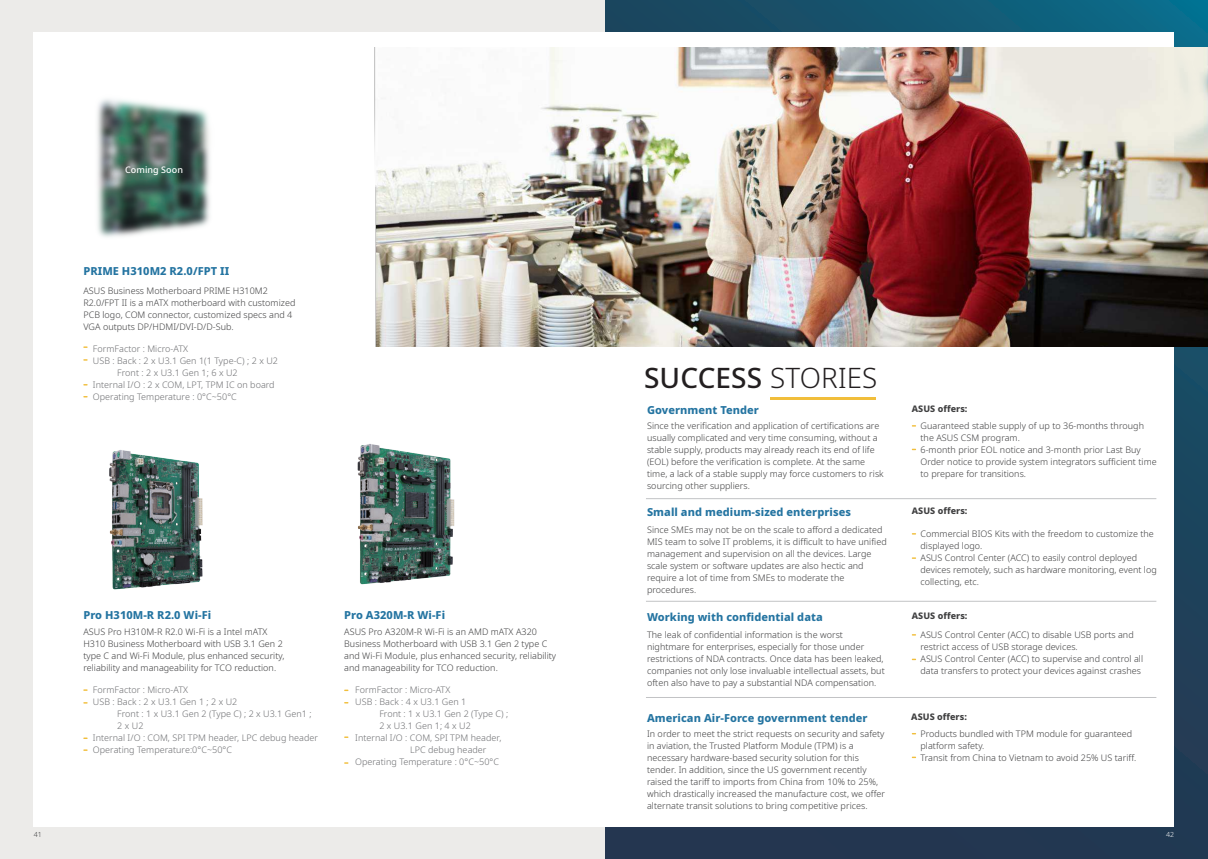
<style>
.page{position:relative;width:1208px;height:859px;background:#fff}
.page>*{position:absolute;margin:0;border:0;box-sizing:border-box;transform-origin:0 0}
.t1{font:500 28px "Noto Sans";letter-spacing:.005em;color:#231f20}
.t2{font:800 11px "Noto Sans";letter-spacing:.005em;color:#2474a1}
.t3{font:300 9px/12px "Noto Sans";letter-spacing:.005em;color:#3e3e3f}
.t4{font:300 9px "Noto Sans";letter-spacing:.005em;color:#6c6d70}
.t5{font:800 9px "Noto Sans";letter-spacing:.005em;color:#3e3e3f}
.t6{font:500 9px "Noto Sans";letter-spacing:.005em;color:#fff}
.t7{font:300 7px "Noto Sans";color:#3e3e3f}
.t8{font:300 7px "Noto Sans";color:#fff}
.s1{font-weight:300}
</style>
<div class="page">
<svg style="left:604px;top:0;width:604px;height:859px;background:#1b4660"></svg>
<div style="left:0;top:0;width:604px;height:859px;background:#ecebe9"></div>
<div style="left:34px;top:32px;width:1140px;height:795px;background:#fff"></div>
<img style="left:109px;top:450px;width:94px;height:140px">
<img style="left:357px;top:444px;width:98px;height:141px">
<hr style="left:770px;top:397px;width:105px;height:3px;background:#f1be3b">
<img style="left:97px;top:99px;width:113px;height:138px">
<hr style="left:646px;top:498px;width:510px;height:1px;background:#c2c3c5">
<hr style="left:646px;top:601px;width:510px;height:1px;background:#c2c3c5">
<hr style="left:646px;top:697px;width:510px;height:1px;background:#c2c3c5">
<img style="left:375px;top:47px;width:833px;height:300px">
<p class="t6" style="left:125px;top:163px;width:59px">Coming Soon</p>
<p class="t2" style="left:83px;top:263px;width:147px">PRIME H310M2 R2.0/FPT II</p>
<p class="t3" style="left:83px;top:285px;width:214px">ASUS Business Motherboard PRIME H310M2<br>R2.0/FPT II is a mATX motherboard with customized PCB logo, COM connector, customized specs and 4<br>VGA outputs DP/HDMI/DVI-D/D-Sub.</p>
<p class="t4" style="left:93px;top:342px;width:97px">FormFactor : Micro-ATX</p>
<p class="t4" style="left:93px;top:354px;width:187px">USB : Back : 2 x U3.1 Gen 1(1 Type-C) ; 2 x U2</p>
<p class="t4" style="left:117px;top:366px;width:122px">Front : 2 x U3.1 Gen 1; 6 x U2</p>
<p class="t4" style="left:93px;top:378px;width:183px">Internal I/O : 2 x COM, LPT, TPM IC on board</p>
<p class="t4" style="left:93px;top:390px;width:145px">Operating Temperature : 0°C~50°C</p>
<p class="t7" style="left:34px;top:830px;width:10px">41</p>
<p class="t2" style="left:83px;top:607px;width:129px">Pro H310M-R R2.0 Wi-Fi</p>
<p class="t2" style="left:344px;top:607px;width:102px">Pro A320M-R Wi-Fi</p>
<p class="t3" style="left:83px;top:626px;width:203px">ASUS Pro H310M-R R2.0 Wi-Fi is a Intel mATX H310 Business Motherboard with USB 3.1 Gen 2 type C and Wi-Fi Module, plus enhanced security, reliability and manageability for TCO reduction.</p>
<p class="t4" style="left:93px;top:684px;width:97px">FormFactor : Micro-ATX</p>
<p class="t4" style="left:93px;top:696px;width:146px">USB : Back : 2 x U3.1 Gen 1 ; 2 x U2</p>
<p class="t4" style="left:117px;top:708px;width:196px">Front : 1 x U3.1 Gen 2 (Type C) ; 2 x U3.1 Gen1 ;</p>
<p class="t4" style="left:117px;top:720px;width:28px">2 x U2</p>
<p class="t4" style="left:93px;top:732px;width:227px">Internal I/O : COM, SPI TPM header, LPC debug header</p>
<p class="t4" style="left:93px;top:744px;width:141px">Operating Temperature:0°C~50°C</p>
<p class="t3" style="left:344px;top:626px;width:213px">ASUS Pro A320M-R Wi-Fi is an AMD mATX A320<br>Business Motherboard with USB 3.1 Gen 2 type C and Wi-Fi Module, plus enhanced security, reliability and manageability for TCO reduction.</p>
<p class="t4" style="left:355px;top:684px;width:97px">FormFactor : Micro-ATX</p>
<p class="t4" style="left:355px;top:696px;width:113px">USB : Back : 4 x U3.1 Gen 1</p>
<p class="t4" style="left:379px;top:708px;width:130px">Front : 1 x U3.1 Gen 2 (Type C) ;</p>
<p class="t4" style="left:379px;top:720px;width:93px">2 x U3.1 Gen 1; 4 x U2</p>
<p class="t4" style="left:355px;top:732px;width:148px">Internal I/O : COM, SPI TPM header,</p>
<p class="t4" style="left:410px;top:744px;width:78px">LPC debug header</p>
<p class="t4" style="left:355px;top:756px;width:145px">Operating Temperature : 0°C~50°C</p>
<h1 class="t1" style="left:644px;top:358px;width:235px">SUCCESS <span class="s1">STORIES</span></h1>
<p class="t2" style="left:647px;top:401px;width:113px">Government Tender</p>
<p class="t5" style="left:912px;top:402px;width:57px">ASUS offers:</p>
<p class="t3" style="left:647px;top:420px;width:238px">Since the verification and application of certifications are usually complicated and very time consuming, without a stable supply, products may already reach its end of life (EOL) before the verification is complete. At the same time, a lack of a stable supply may force customers to risk sourcing other suppliers.</p>
<p class="t3" style="left:920px;top:420px;width:238px">Guaranteed stable supply of up to 36-months through the ASUS CSM program.<br>6-month prior EOL notice and 3-month prior Last Buy Order notice to provide system integrators sufficient time to prepare for transitions.</p>
<p class="t2" style="left:647px;top:503px;width:205px">Small and medium-sized enterprises</p>
<p class="t5" style="left:912px;top:504px;width:57px">ASUS offers:</p>
<p class="t3" style="left:647px;top:524px;width:241px">Since SMEs may not be on the scale to afford a dedicated MIS team to solve IT problems, it is difficult to have unified management and supervision on all the devices. Large scale system or software updates are also hectic and require a lot of time from SMEs to moderate the procedures.</p>
<p class="t3" style="left:920px;top:528px;width:238px">Commercial BIOS Kits with the freedom to customize the displayed logo.<br>ASUS Control Center (ACC) to easily control deployed devices remotely, such as hardware monitoring, event log collecting, etc.</p>
<p class="t2" style="left:647px;top:608px;width:177px">Working with confidential data</p>
<p class="t5" style="left:912px;top:609px;width:57px">ASUS offers:</p>
<p class="t3" style="left:647px;top:629px;width:239px">The leak of confidential information is the worst nightmare for enterprises, especially for those under restrictions of NDA contracts. Once data has been leaked, companies not only lose invaluable intellectual assets, but often also have to pay a substantial NDA compensation.</p>
<p class="t3" style="left:920px;top:629px;width:224px">ASUS Control Center (ACC) to disable USB ports and restrict access of USB storage devices.<br>ASUS Control Center (ACC) to supervise and control all data transfers to protect your devices against crashes</p>
<p class="t2" style="left:647px;top:710px;width:222px">American Air-Force government tender</p>
<p class="t5" style="left:911px;top:710px;width:57px">ASUS offers:</p>
<p class="t3" style="left:647px;top:727px;width:240px">In order to meet the strict requests on security and safety in aviation, the Trusted Platform Module (TPM) is a necessary hardware-based security solution for this tender. In addition, since the US government recently raised the tariff to imports from China from 10% to 25%, which drastically increased the manufacture cost, we offer alternate transit solutions to bring competitive prices.</p>
<p class="t3" style="left:920px;top:727px;width:217px">Products bundled with TPM module for guaranteed platform safety.<br>Transit from China to Vietnam to avoid 25% US tariff.</p>
<p class="t8" style="left:1166px;top:830px;width:10px">42</p>
</div>
